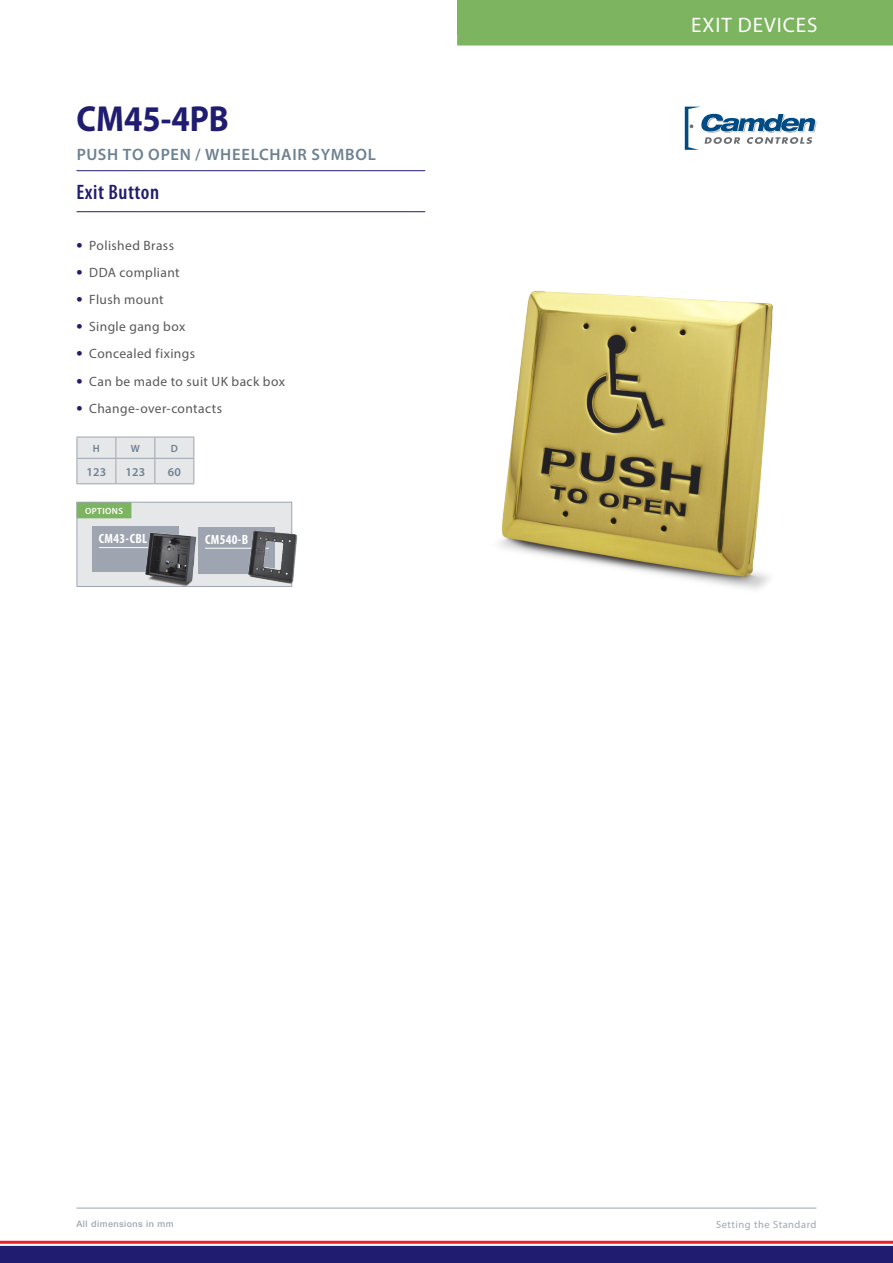
<style>
.page{position:relative;width:893px;height:1263px;background:#fff}
.page>*{position:absolute;margin:0;border:0;box-sizing:border-box;transform-origin:0 0}
.t1{font:700 36.3px "Myriad Pro";color:#201c70;scale:.91 1}
.t2{font:21px "Myriad Pro";letter-spacing:.045em;color:#fff}
.t3{font:600 condensed 21px "Myriad Pro";letter-spacing:.025em;color:#201c70}
.t4{font:600 16.5px "Myriad Pro";letter-spacing:.045em;color:#6c8191}
.t5{font:13.5px "Myriad Pro";letter-spacing:.03em;color:#57585a}
.RelatedProd_Title{font:700 condensed 13.5px "Myriad Pro";letter-spacing:.025em;color:#fff}
.t6{font:600 12px "Myriad Pro";letter-spacing:.025em;color:#6c8191}
.t7{font:10.5px "Myriad Pro";letter-spacing:.05em;color:#9ea5b0}
.t8{font:600 10.5px "Myriad Pro";color:#6c8191}
.t9{font:500 9px "Helvetica Neue LT Std";letter-spacing:.05em;color:#9ea5b0}
.OptionsHd_Exit_Devic{font:600 9px "Myriad Pro";letter-spacing:.045em;color:#fff}
.s1{font-weight:700;font-size:18px;color:#201c70}
</style>
<div class="page">
<hr style="left:0;top:1241px;width:893px;height:3px;background:#ee1d23">
<div style="left:0;top:1246px;width:893px;height:17px;background:#201c70"></div>
<hr style="left:77px;top:1208px;width:739px;height:1px;background:#9ea5b0">
<div style="left:457px;top:0;width:436px;height:46px;background:#7db45f"></div>
<img style="left:499px;top:290px;width:274px;height:300px">
<div style="left:77px;top:502px;width:215px;height:84px;background:#e6e7e9"></div>
<div style="left:77px;top:502px;width:54px;height:16px;background:#7db45f"></div>
<div style="left:77px;top:502px;width:215px;height:85px;border:1px solid #9ea5b0"></div>
<div style="left:199px;top:527px;width:76px;height:47px;background:#9ea5b0"></div>
<hr style="left:205px;top:548px;width:64px;height:1px;background:#fff">
<div style="left:92px;top:526px;width:87px;height:46px;background:#9ea5b0"></div>
<hr style="left:99px;top:547px;width:73px;height:1px;background:#fff">
<img style="left:144px;top:531px;width:55px;height:56px">
<img style="left:246px;top:530px;width:52px;height:55px">
<hr style="left:77px;top:170px;width:348px;height:1px;background:#201c70">
<hr style="left:77px;top:211px;width:348px;height:1px;background:#201c70">
<svg style="left:685px;top:107px;width:131px;height:43px"></svg>
<svg style="left:77px;top:438px;width:117px;height:45px;background:#e2e3e6"></svg>
<hr style="left:77px;top:483px;width:39px;height:1px;background:#9ea5b0">
<hr style="left:116px;top:483px;width:39px;height:1px;background:#9ea5b0">
<hr style="left:155px;top:483px;width:39px;height:1px;background:#9ea5b0">
<hr style="left:77px;top:437px;width:39px;height:1px;background:#9ea5b0">
<hr style="left:116px;top:437px;width:39px;height:1px;background:#9ea5b0">
<hr style="left:155px;top:437px;width:39px;height:1px;background:#9ea5b0">
<h1 class="t1" style="left:77px;top:95px;width:169px">CM45-4PB</h1>
<p class="t4" style="left:77px;top:144px;width:301px">PUSH TO OPEN / WHEELCHAIR SYMBOL</p>
<h2 class="t3" style="left:77px;top:180px;width:84px">Exit Button</h2>
<p class="t5" style="left:77px;top:237px;width:99px"><span class="s1">•</span> Polished Brass</p>
<p class="t5" style="left:77px;top:264px;width:105px"><span class="s1">•</span> DDA compliant</p>
<p class="t5" style="left:77px;top:291px;width:89px"><span class="s1">•</span> Flush mount</p>
<p class="t5" style="left:77px;top:318px;width:110px"><span class="s1">•</span> Single gang box</p>
<p class="t5" style="left:77px;top:345px;width:120px"><span class="s1">•</span> Concealed fixings</p>
<p class="t5" style="left:77px;top:373px;width:210px"><span class="s1">•</span> Can be made to suit UK back box</p>
<p class="t5" style="left:77px;top:400px;width:147px"><span class="s1">•</span> Change-over-contacts</p>
<p class="t8" style="left:93px;top:441px;width:9px">H</p>
<p class="t8" style="left:131px;top:441px;width:11px">W</p>
<p class="t8" style="left:171px;top:441px;width:9px">D</p>
<p class="t6" style="left:86px;top:464px;width:21px">123</p>
<p class="t6" style="left:125px;top:464px;width:21px">123</p>
<p class="t6" style="left:168px;top:464px;width:15px">60</p>
<p class="OptionsHd_Exit_Devic" style="left:85px;top:505px;width:39px">OPTIONS</p>
<p class="RelatedProd_Title" style="left:99px;top:530px;width:50px">CM43-CBL</p>
<p class="RelatedProd_Title" style="left:205px;top:531px;width:45px">CM540-B</p>
<h2 class="t2" style="left:691px;top:12px;width:128px">Exit Devices</h2>
<p class="t9" style="left:77px;top:1218px;width:99px">All dimensions in mm</p>
<p class="t7" style="left:716px;top:1218px;width:102px">Setting the Standard</p>
</div>
